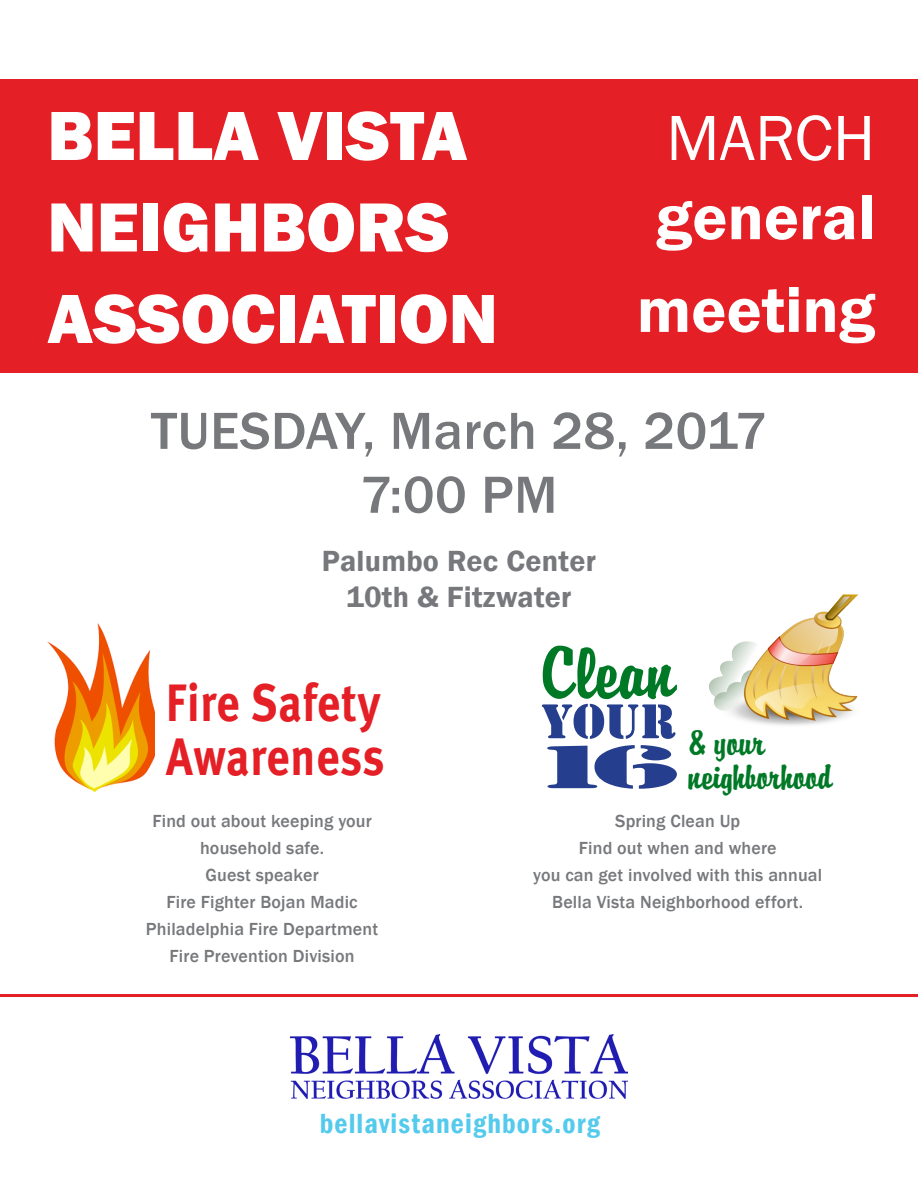
<style>
.page{position:relative;width:918px;height:1188px;background:#fff}
.page>*{position:absolute;margin:0;border:0;box-sizing:border-box;transform-origin:0 0}
.t1{font:800 72px "Franklin Gothic";color:#fff}
.t2{font:600 66px/79.2px "Franklin Gothic";color:#fff}
.t3{font:500 54px/63.9px "Franklin Gothic";letter-spacing:.01em;color:#76787b;text-align:center}
.t4{font:700 52.5px/54px "Meta";letter-spacing:.02em;color:#e41f25;scale:.87 1}
.t5{font:31.8px/34px "Brody";color:#007927}
.t6{font:600 30px "Franklin Gothic";letter-spacing:.01em;color:#76787b}
.t7{font:600 condensed 28.5px "Franklin Gothic";letter-spacing:.04em;color:#54caed}
.t8{font:500 18px/27px "Franklin Gothic";letter-spacing:.01em;color:#76787b;text-align:center}
.s1{font-weight:400}
</style>
<div class="page">
<img style="left:290px;top:1035px;width:338px;height:64px">
<hr style="left:0;top:994px;width:918px;height:3px;background:#e41f25">
<div style="left:0;top:79px;width:918px;height:294px;background:#e41f25"></div>
<img style="left:47px;top:624px;width:107px;height:168px">
<svg style="left:547px;top:745px;width:130px;height:44px"></svg>
<svg style="left:542px;top:646px;width:135px;height:93px"></svg>
<img style="left:709px;top:594px;width:150px;height:131px">
<p class="t1" style="left:47px;top:89px;width:422px">BELLA VISTA</p>
<p class="t1" style="left:47px;top:181px;width:404px">NEIGHBORS</p>
<p class="t1" style="left:47px;top:272px;width:452px">ASSOCIATION</p>
<p class="t2" style="left:656px;top:99px;width:221px"><span class="s1">MARCH </span>general</p>
<p class="t2" style="left:637px;top:271px;width:240px">meeting</p>
<p class="t3" style="left:151px;top:400px;width:618px">TUESDAY, March 28, 2017<br>7:00 PM</p>
<p class="t6" style="left:322px;top:543px;width:276px">Palumbo Rec Center</p>
<p class="t6" style="left:346px;top:579px;width:227px">10th &amp; Fitzwater</p>
<p class="t4" style="left:166px;top:675px;width:253px">Fire Safety<br>Awareness</p>
<p class="t8" style="left:152px;top:808px;width:221px">Find out about keeping your household safe.<br>Guest speaker</p>
<p class="t8" style="left:167px;top:889px;width:193px">Fire Fighter Bojan Madic</p>
<p class="t8" style="left:146px;top:916px;width:234px">Philadelphia Fire Department<br>Fire Prevention Division</p>
<p class="t5" style="left:688px;top:726px;width:145px">&amp; your neighborhood</p>
<p class="t8" style="left:615px;top:808px;width:127px">Spring Clean Up</p>
<p class="t8" style="left:533px;top:835px;width:291px">Find out when and where<br>you can get involved with this annual<br>Bella Vista Neighborhood effort.</p>
<p class="t7" style="left:320px;top:1104px;width:282px">bellavistaneighbors.org</p>
</div>
